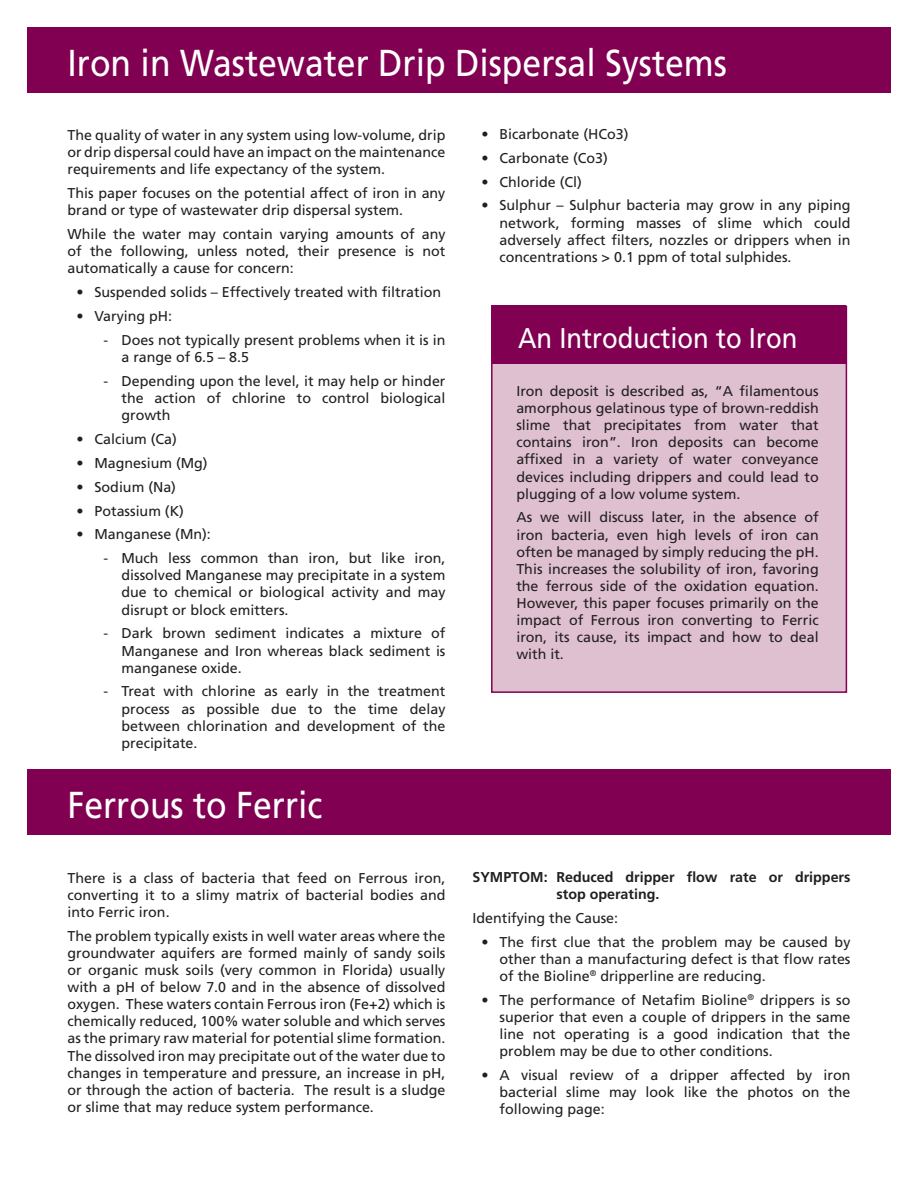
<style>
.page{position:relative;width:918px;height:1188px;background:#fff}
.page>*{position:absolute;margin:0;border:0;box-sizing:border-box;transform-origin:0 0}
.t1{font:37.5px "Frutiger LT Std";color:#fff;scale:.9 1}
.t2{font:28.5px "Frutiger LT Std";color:#fff;scale:.9 1}
.t3{font:14.25px/17.1px "Frutiger LT Std";color:#231f20;text-align:justify}
.t4{font:700 14.25px/17.1px "Frutiger LT Std";color:#231f20}
</style>
<div class="page">
<div style="left:27px;top:27px;width:863px;height:66px;background:#820052"></div>
<div style="left:492px;top:306px;width:354px;height:386px;background:#dec0d0"></div>
<div style="left:491px;top:306px;width:356px;height:387px;border:2px solid #820052"></div>
<div style="left:491px;top:306px;width:355px;height:58px;background:#820052"></div>
<div style="left:27px;top:769px;width:863px;height:66px;background:#820052"></div>
<p class="t1" style="left:68px;top:41px;width:734px">Iron in Wastewater Drip Dispersal Systems</p>
<p class="t3" style="left:68px;top:127px;width:380px">The quality of water in any system using low-volume, drip or drip dispersal could have an impact on the maintenance requirements and life expectancy of the system.</p>
<p class="t3" style="left:68px;top:185px;width:379px">This paper focuses on the potential affect of iron in any brand or type of wastewater drip dispersal system.</p>
<p class="t3" style="left:68px;top:226px;width:380px">While the water may contain varying amounts of any of the following, unless noted, their presence is not automatically a cause for concern:</p>
<p class="t3" style="left:76px;top:284px;width:366px">• Suspended solids – Effectively treated with filtration</p>
<p class="t3" style="left:76px;top:308px;width:97px">• Varying pH:</p>
<p class="t3" style="left:122px;top:332px;width:325px;text-indent:-18px">- Does not typically present problems when it is in a range of 6.5 – 8.5</p>
<p class="t3" style="left:122px;top:373px;width:326px;text-indent:-18px">- Depending upon the level, it may help or hinder the action of chlorine to control biological growth</p>
<p class="t3" style="left:76px;top:431px;width:102px">• Calcium (Ca)</p>
<p class="t3" style="left:76px;top:454px;width:133px">• Magnesium (Mg)</p>
<p class="t3" style="left:76px;top:478px;width:101px">• Sodium (Na)</p>
<p class="t3" style="left:76px;top:502px;width:109px">• Potassium (K)</p>
<p class="t3" style="left:76px;top:526px;width:136px">• Manganese (Mn):</p>
<p class="t3" style="left:122px;top:550px;width:326px;text-indent:-18px">- Much less common than iron, but like iron, dissolved Manganese may precipitate in a system due to chemical or biological activity and may disrupt or block emitters.</p>
<p class="t3" style="left:122px;top:625px;width:326px;text-indent:-18px">- Dark brown sediment indicates a mixture of Manganese and Iron whereas black sediment is manganese oxide.</p>
<p class="t3" style="left:122px;top:683px;width:326px;text-indent:-18px">- Treat with chlorine as early in the treatment process as possible due to the time delay between chlorination and development of the precipitate.</p>
<p class="t1" style="left:68px;top:783px;width:285px">Ferrous to Ferric</p>
<p class="t3" style="left:68px;top:869px;width:380px">There is a class of bacteria that feed on Ferrous iron, converting it to a slimy matrix of bacterial bodies and into Ferric iron.</p>
<p class="t3" style="left:68px;top:927px;width:380px">The problem typically exists in well water areas where the groundwater aquifers are formed mainly of sandy soils or organic musk soils (very common in Florida) usually with a pH of below 7.0 and in the absence of dissolved oxygen. These waters contain Ferrous iron (Fe+2) which is chemically reduced, 100% water soluble and which serves as the primary raw material for potential slime formation.<br>The dissolved iron may precipitate out of the water due to changes in temperature and pressure, an increase in pH, or through the action of bacteria. The result is a sludge or slime that may reduce system performance.</p>
<p class="t3" style="left:482px;top:126px;width:149px">• Bicarbonate (HCo3)</p>
<p class="t3" style="left:482px;top:149px;width:128px">• Carbonate (Co3)</p>
<p class="t3" style="left:482px;top:173px;width:102px">• Chloride (Cl)</p>
<p class="t3" style="left:500px;top:197px;width:352px;text-indent:-18px">• Sulphur – Sulphur bacteria may grow in any piping network, forming masses of slime which could adversely affect filters, nozzles or drippers when in concentrations &gt; 0.1 ppm of total sulphides.</p>
<p class="t2" style="left:518px;top:321px;width:312px">An Introduction to Iron</p>
<p class="t3" style="left:516px;top:383px;width:304px">Iron deposit is described as, “A filamentous amorphous gelatinous type of brown-reddish slime that precipitates from water that contains iron”. Iron deposits can become affixed in a variety of water conveyance devices including drippers and could lead to plugging of a low volume system.</p>
<p class="t3" style="left:516px;top:509px;width:304px">As we will discuss later, in the absence of iron bacteria, even high levels of iron can often be managed by simply reducing the pH.<br>This increases the solubility of iron, favoring the ferrous side of the oxidation equation.<br>However, this paper focuses primarily on the impact of Ferrous iron converting to Ferric iron, its cause, its impact and how to deal with it.</p>
<p class="t4" style="left:556px;top:869px;width:295px;text-indent:-84px">SYMPTOM: Reduced dripper flow rate or drippers stop operating.</p>
<p class="t3" style="left:472px;top:910px;width:147px">Identifying the Cause:</p>
<p class="t3" style="left:500px;top:933px;width:353px;text-indent:-18px">• The first clue that the problem may be caused by other than a manufacturing defect is that flow rates of the Bioline<sup>®</sup> dripperline are reducing.</p>
<p class="t3" style="left:500px;top:992px;width:353px;text-indent:-18px">• The performance of Netafim Bioline<sup>®</sup> drippers is so superior that even a couple of drippers in the same line not operating is a good indication that the problem may be due to other conditions.</p>
<p class="t3" style="left:500px;top:1067px;width:353px;text-indent:-18px">• A visual review of a dripper affected by iron bacterial slime may look like the photos on the following page:</p>
</div>
